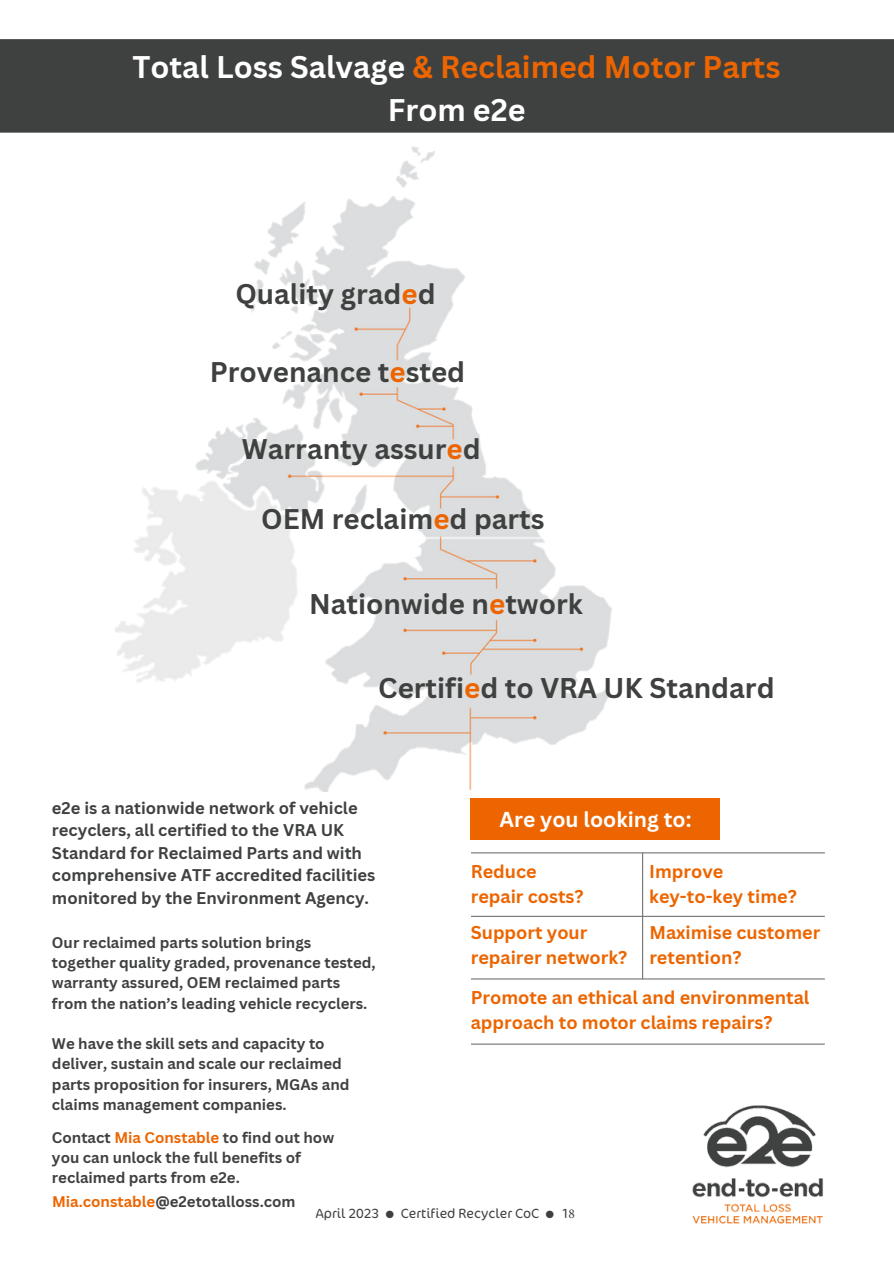
<style>
.page{position:relative;width:894px;height:1264px;background:#fff}
.page>*{position:absolute;margin:0;border:0;box-sizing:border-box;transform-origin:0 0}
.t1{font:700 30.45px/42.3px "Canva Sans";color:#fff;text-align:center}
.t2{font:700 27.75px "Canva Sans";color:#3f4140}
.t3{font:700 21px "Canva Sans";color:#fff}
.t4{font:700 18px/24.8px "Canva Sans";color:#ec6500}
.t5{font:700 16.5px/22.5px "Canva Sans";color:#3f4140}
.t6{font:700 15px/20.2px "Canva Sans";color:#3f4140}
.t7{font:300 13.5px "Cocon Pro";color:#3f3f3e}
.s1{color:#ec6500}
.s2{font-family:"Minion Pro";font-weight:400}
</style>
<div class="page">
<img style="left:396px;top:146px;width:39px;height:42px">
<img style="left:116px;top:197px;width:495px;height:594px">
<div style="left:470px;top:798px;width:250px;height:42px;background:#ec6500"></div>
<img style="left:692px;top:1105px;width:132px;height:119px">
<hr style="left:642px;top:852px;width:1px;height:127px;background:#737373">
<hr style="left:471px;top:852px;width:353px;height:1px;background:#737373">
<hr style="left:471px;top:915px;width:353px;height:1px;background:#737373">
<hr style="left:471px;top:978px;width:353px;height:1px;background:#737373">
<hr style="left:471px;top:1043px;width:353px;height:1px;background:#737373">
<div style="left:0;top:39px;width:893px;height:94px;background:#3f4140"></div>
<h1 class="t1" style="left:132px;top:45px;width:649px">Total Loss Salvage <span class="s1">&amp; Reclaimed Motor Parts<br></span>From e2e</h1>
<h2 class="t2" style="left:235px;top:274px;width:202px">Quality grad<span class="s1">e</span>d</h2>
<h2 class="t2" style="left:209px;top:352px;width:257px">Provenance t<span class="s1">e</span>sted</h2>
<h2 class="t2" style="left:242px;top:430px;width:240px">Warranty assur<span class="s1">e</span>d</h2>
<h2 class="t2" style="left:261px;top:499px;width:285px">OEM reclaim<span class="s1">e</span>d parts</h2>
<h2 class="t2" style="left:309px;top:584px;width:275px">Nationwide n<span class="s1">e</span>twork</h2>
<h2 class="t2" style="left:378px;top:668px;width:398px">Certifi<span class="s1">e</span>d to VRA UK Standard</h2>
<p class="t5" style="left:52px;top:796px;width:325px">e2e is a nationwide network of vehicle recyclers, all certified to the VRA UK Standard for Reclaimed Parts and with comprehensive ATF accredited facilities monitored by the Environment Agency.</p>
<p class="t6" style="left:52px;top:931px;width:325px">Our reclaimed parts solution brings together quality graded, provenance tested, warranty assured, OEM reclaimed parts from the nation’s leading vehicle recyclers.</p>
<p class="t6" style="left:52px;top:1033px;width:299px">We have the skill sets and capacity to deliver, sustain and scale our reclaimed parts proposition for insurers, MGAs and claims management companies.</p>
<p class="t6" style="left:52px;top:1126px;width:283px">Contact <span class="s1">Mia Constable</span> to find out how you can unlock the full benefits of reclaimed parts from e2e.</p>
<p class="t6" style="left:52px;top:1191px;width:245px"><span class="s1">Mia.constable</span>@e2etotalloss.com</p>
<p class="t7" style="left:315px;top:1204px;width:260px">April 2023 ● Certified Recycler CoC ● 1<span class="s2">8</span></p>
<h3 class="t3" style="left:499px;top:804px;width:193px">Are you looking to:</h3>
<p class="t4" style="left:470px;top:858px;width:114px">Reduce repair costs?</p>
<p class="t4" style="left:649px;top:858px;width:149px">Improve key-to-key time?</p>
<p class="t4" style="left:470px;top:919px;width:158px">Support your repairer network?</p>
<p class="t4" style="left:649px;top:919px;width:172px">Maximise customer retention?</p>
<p class="t4" style="left:470px;top:984px;width:340px">Promote an ethical and environmental approach to motor claims repairs?</p>
</div>
